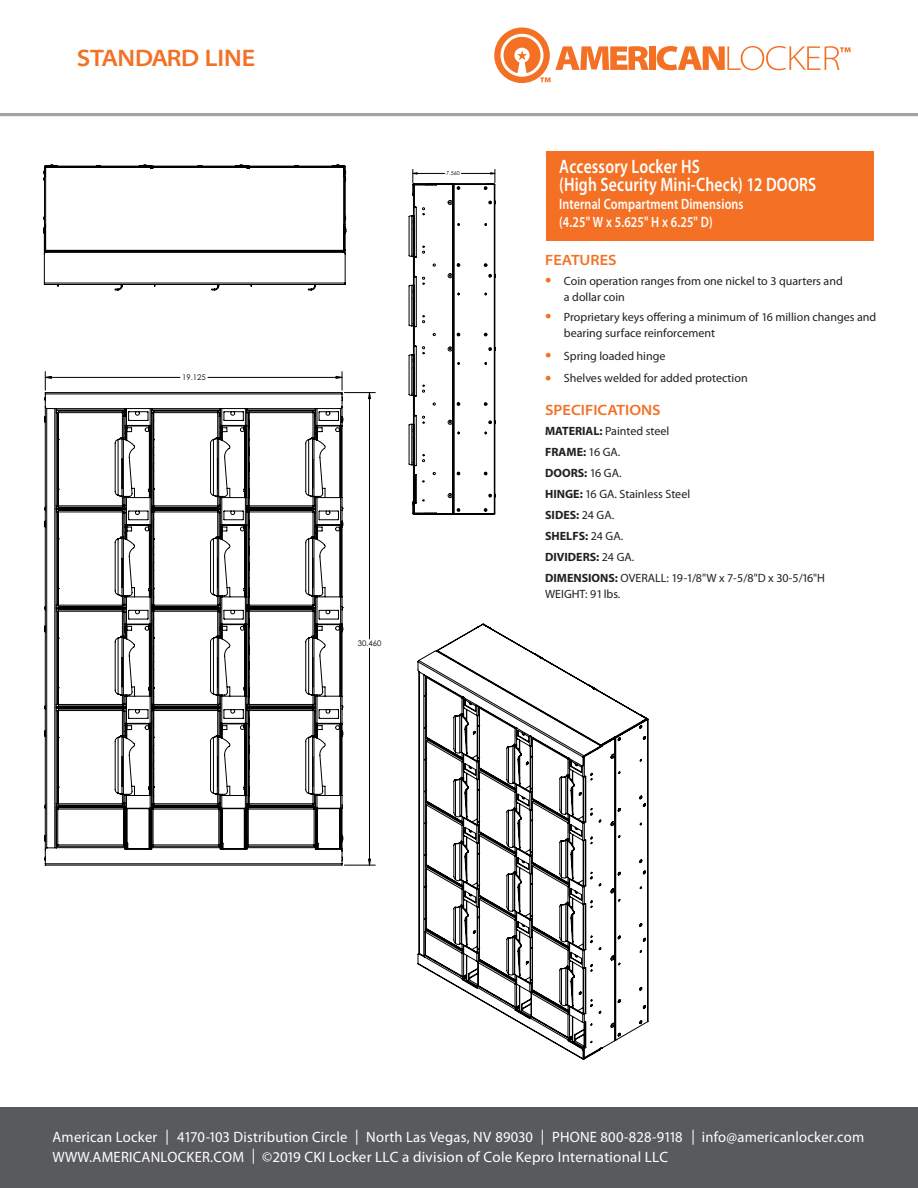
<style>
.page{position:relative;width:918px;height:1188px;background:#fff}
.page>*{position:absolute;margin:0;border:0;box-sizing:border-box;transform-origin:0 0}
.t1{font:600 semi-expanded 24px "Myriad Pro";color:#f37025}
.t2{font:600 19.5px/18px "Myriad Pro";letter-spacing:.01em;color:#fff;scale:.8 1}
.t3{font:15px/19.5px "Myriad Pro";letter-spacing:.015em;color:#fff}
.t4{font:600 15px/18px "Myriad Pro";letter-spacing:.01em;color:#fff;scale:.8 1}
.t5{font:600 semi-expanded 15px "Myriad Pro";color:#f37025}
.t6{font:600 semi-expanded 15px "Myriad Pro";color:#f27228}
.t7{font:12px/21px "Myriad Pro";color:#231f20}
.t8{font:7.8px "Century Gothic";color:#010101}
.t9{font:5.4px "Century Gothic";color:#010101}
.s1{font-size:22.5px;color:#f37025}
.s2{font-weight:700}
</style>
<div class="page">
<div style="left:546px;top:151px;width:328px;height:90px;background:#f37025"></div>
<hr style="left:0;top:113px;width:918px;height:3px;background:#a1a3a6">
<div style="left:649px;top:46px;width:7px;height:24px;background:#f37025"></div>
<svg style="left:657px;top:46px;width:194px;height:24px"></svg>
<svg style="left:494px;top:28px;width:155px;height:55px"></svg>
<div style="left:0;top:1107px;width:918px;height:81px;background:#595a5c"></div>
<svg style="left:43px;top:164px;width:303px;height:126px"></svg>
<svg style="left:409px;top:169px;width:87px;height:346px"></svg>
<hr style="left:369px;top:648px;width:1px;height:217px;background:#010101">
<hr style="left:369px;top:393px;width:1px;height:246px;background:#010101">
<hr style="left:344px;top:865px;width:31px;height:1px;background:#010101">
<hr style="left:344px;top:392px;width:31px;height:1px;background:#010101">
<hr style="left:208px;top:377px;width:134px;height:1px;background:#010101">
<hr style="left:45px;top:377px;width:135px;height:1px;background:#010101">
<svg style="left:368px;top:859px;width:3px;height:7px"></svg>
<svg style="left:368px;top:392px;width:3px;height:7px"></svg>
<svg style="left:336px;top:372px;width:7px;height:18px"></svg>
<svg style="left:45px;top:372px;width:7px;height:18px"></svg>
<svg style="left:44px;top:392px;width:299px;height:474px"></svg>
<svg style="left:418px;top:624px;width:230px;height:436px"></svg>
<h1 class="t1" style="left:77px;top:43px;width:180px">STANDARD LINE</h1>
<p class="t8" style="left:182px;top:373px;width:25px">19.125</p>
<p class="t9" style="left:446px;top:170px;width:15px">7.560</p>
<p class="t8" style="left:358px;top:639px;width:25px">30.460</p>
<h2 class="t2" style="left:559px;top:158px;width:323px">Accessory Locker HS<br>(High Security Mini-Check) 12 DOORS</h2>
<p class="t4" style="left:559px;top:195px;width:232px">Internal Compartment Dimensions (4.25" W x 5.625" H x 6.25" D)</p>
<p class="t6" style="left:545px;top:251px;width:73px">FEATURES</p>
<p class="t7" style="left:564px;top:273px;width:280px;line-height:16.5px;text-indent:-19px"><span class="s1">•</span> Coin operation ranges from one nickel to 3 quarters and a dollar coin</p>
<p class="t7" style="left:564px;top:309px;width:314px;line-height:16.5px;text-indent:-19px"><span class="s1">•</span> Proprietary keys offering a minimum of 16 million changes and bearing surface reinforcement</p>
<p class="t7" style="left:545px;top:346px;width:122px"><span class="s1">•</span> Spring loaded hinge</p>
<p class="t7" style="left:545px;top:368px;width:204px"><span class="s1">•</span> Shelves welded for added protection</p>
<p class="t5" style="left:545px;top:401px;width:117px">SPECIFICATIONS</p>
<p class="t7" style="left:545px;top:421px;width:282px"><span class="s2">MATERIAL:</span> Painted steel<br><span class="s2">FRAME:</span> 16 GA.<br><span class="s2">DOORS:</span> 16 GA.<br><span class="s2">HINGE:</span> 16 GA. Stainless Steel<br><span class="s2">SIDES:</span> 24 GA.<br><span class="s2">SHELFS:</span> 24 GA.<br><span class="s2">DIVIDERS:</span> 24 GA.<br><span class="s2">DIMENSIONS:</span> OVERALL: 19-1/8"W x 7-5/8"D x 30-5/16"H</p>
<p class="t7" style="left:545px;top:584px;width:77px">WEIGHT: 91lbs.</p>
<p class="t3" style="left:52px;top:1128px;width:813px">American Locker | 4170-103 Distribution Circle | North Las Vegas, NV 89030 | PHONE 800-828-9118 | info@americanlocker.com<br>WWW.AMERICANLOCKER.COM | ©2019 CKI Locker LLC a division of Cole Kepro International LLC</p>
</div>
